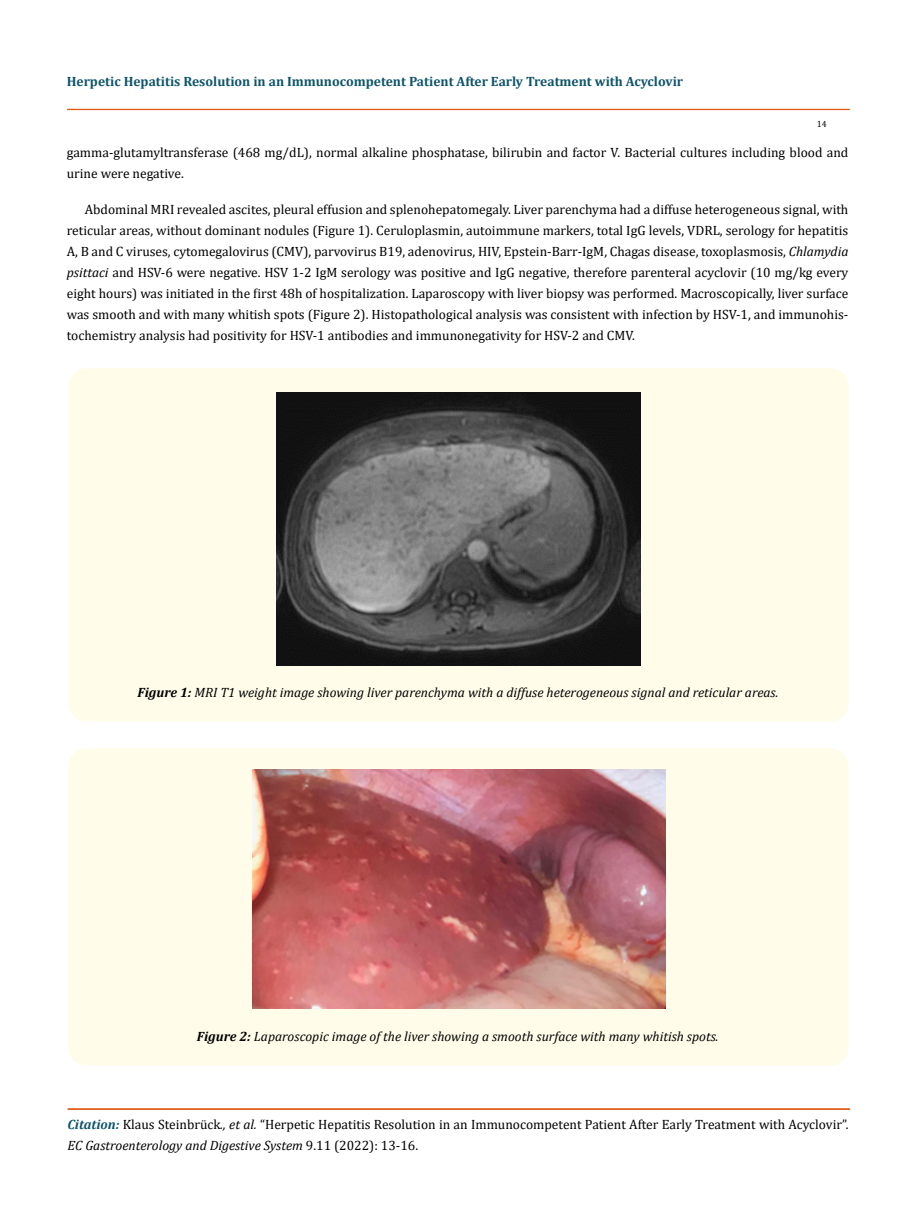
<style>
.page{position:relative;width:917px;height:1208px;background:#fff}
.page>*{position:absolute;margin:0;border:0;box-sizing:border-box;transform-origin:0 0}
.t1{font:13.5px/21px "Cambria";color:#000}
.Normal__Web{font:italic 13.5px "Cambria";color:#000}
.t2{font:700 13.5px "Cambria";color:#0e546a}
.t3{font:9px "Cambria";color:#000}
.s1{font-style:italic}
.s2{font-weight:700}
.s3{font-weight:700;font-style:italic;color:#0e546a}
</style>
<div class="page">
<div style="left:67px;top:109px;width:782px;height:1px;border:1px solid #e05d1a"></div>
<hr style="left:68px;top:1109px;width:781px;height:1px;background:#e05d1a">
<div style="left:68px;top:1108px;width:781px;height:1px;border:1px solid #e05d1a"></div>
<div style="left:68px;top:368px;width:780px;height:353px;background:#fffde9;border-radius:18px"></div>
<img style="left:277px;top:392px;width:363px;height:274px">
<div style="left:68px;top:748px;width:780px;height:317px;background:#fffde9;border-radius:18px"></div>
<img style="left:252px;top:769px;width:413px;height:239px">
<p class="t2" style="left:67px;top:72px;width:617px">Herpetic Hepatitis Resolution in an Immunocompetent Patient After Early Treatment with Acyclovir</p>
<p class="t3" style="left:816px;top:118px;width:11px">14</p>
<p class="t1" style="left:67px;top:142px;width:783px">gamma-glutamyltransferase (468 mg/dL), normal alkaline phosphatase, bilirubin and factor V. Bacterial cultures including blood and urine were negative.</p>
<p class="t1" style="left:67px;top:199px;width:783px;text-align:justify;text-indent:18px">Abdominal MRI revealed ascites, pleural effusion and splenohepatomegaly. Liver parenchyma had a diffuse heterogeneous signal, with reticular areas, without dominant nodules (Figure 1). Ceruloplasmin, autoimmune markers, total IgG levels, VDRL, serology for hepatitis A, B and C viruses, cytomegalovirus (CMV), parvovirus B19, adenovirus, HIV, Epstein-Barr-IgM, Chagas disease, toxoplasmosis, <span class="s1">Chlamydia psittaci</span> and HSV-6 were negative. HSV 1-2 IgM serology was positive and IgG negative, therefore parenteral acyclovir (10 mg/kg every eight hours) was initiated in the first 48h of hospitalization. Laparoscopy with liver biopsy was performed. Macroscopically, liver surface was smooth and with many whitish spots (Figure 2). Histopathological analysis was consistent with infection by HSV-1, and immunohis&shy;tochemistry analysis had positivity for HSV-1 antibodies and immunonegativity for HSV-2 and CMV.</p>
<p class="Normal__Web" style="left:137px;top:682px;width:642px"><span class="s2">Figure 1:</span> MRI T1 weight image showing liver parenchyma with a diffuse heterogeneous signal and reticular areas.</p>
<p class="Normal__Web" style="left:197px;top:1026px;width:523px"><span class="s2">Figure 2:</span> Laparoscopic image of the liver showing a smooth surface with many whitish spots.</p>
<p class="t1" style="left:68px;top:1114px;width:782px"><span class="s3">Citation:</span> Klaus Steinbrück<span class="s1">., et al.</span> “Herpetic Hepatitis Resolution in an Immunocompetent Patient After Early Treatment with Acyclovir”.<br><span class="s1">EC Gastroenterology and Digestive System</span> 9.11 (2022): 13-16.</p>
</div>
